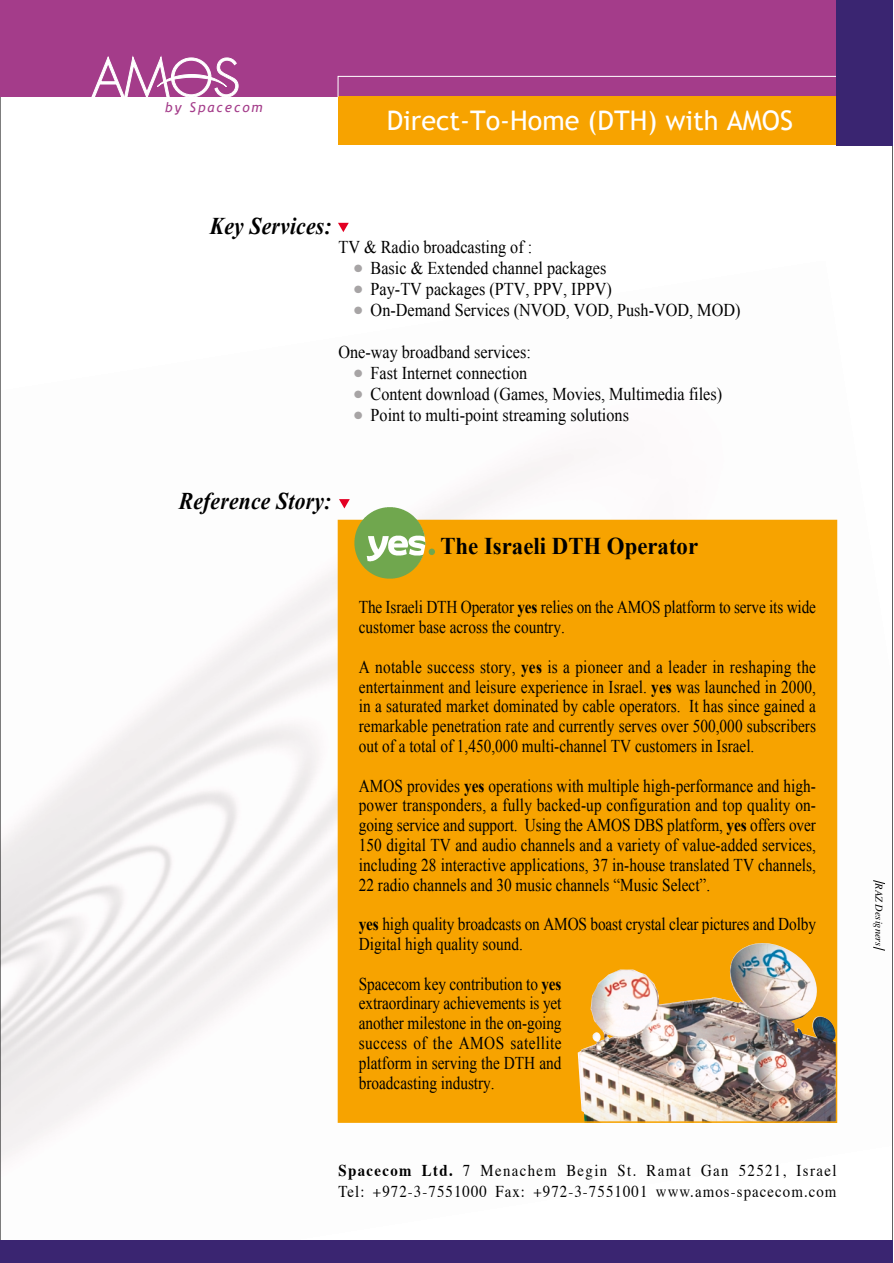
<style>
.page{position:relative;width:894px;height:1263px;background:#fff}
.page>*{position:absolute;margin:0;border:0;box-sizing:border-box;transform-origin:0 0}
.t1{font:27px "Trebuchet MS";color:#fff}
.t2{font:italic 700 24px "Times New Roman";letter-spacing:.01em;color:#000;scale:.9 1}
.t3{font:700 24px "Times New Roman";color:#000;scale:.95 1}
.t4{font:18px/19.8px "Times New Roman";color:#000;text-align:justify;scale:.85 1}
.t5{font:18px "Times New Roman";color:#000;scale:.9 1}
.t6{font:16.5px/21px "Times";letter-spacing:.075em;color:#000;scale:.9 1}
.t7{font:italic 13.5px "Trebuchet MS";letter-spacing:.15em;color:#a43c8a}
.t8{font:italic 10.5px "Times";color:#000}
.s1{color:#a7a4a5}
.s2{font-weight:700}
</style>
<div class="page">
<img style="left:2px;top:454px;width:889px;height:787px">
<div style="left:0;top:0;width:893px;height:97px;background:#a43c8a"></div>
<div style="left:339px;top:96px;width:498px;height:49px;background:#f7a300"></div>
<svg style="left:337px;top:75px;width:500px;height:23px"></svg>
<div style="left:837px;top:0;width:56px;height:145px;background:#3a2571"></div>
<svg style="left:91px;top:55px;width:148px;height:42px"></svg>
<svg style="left:338px;top:223px;width:11px;height:9px"></svg>
<div style="left:338px;top:520px;width:499px;height:602px;background:#f7a300"></div>
<img style="left:578px;top:943px;width:256px;height:177px">
<div style="left:338px;top:520px;width:499px;height:603px;border:2px solid #f7a300"></div>
<svg style="left:339px;top:499px;width:11px;height:9px"></svg>
<img style="left:355px;top:506px;width:80px;height:73px">
<svg style="left:873px;top:880px;width:12px;height:71px"></svg>
<div style="left:0;top:1241px;width:893px;height:22px;background:#3a2571"></div>
<p class="t7" style="left:165px;top:99px;width:99px">by Spacecom</p>
<h1 class="t1" style="left:387px;top:104px;width:408px">Direct-To-Home (DTH) with AMOS</h1>
<h2 class="t2" style="left:210px;top:213px;width:137px">Key Services:</h2>
<p class="t5" style="left:338px;top:237px;width:217px">TV &amp; Radio broadcasting of :</p>
<p class="t5" style="left:354px;top:258px;width:282px"><span class="s1">●</span> Basic &amp; Extended channel packages</p>
<p class="t5" style="left:354px;top:279px;width:288px"><span class="s1">●</span> Pay-TV packages (PTV, PPV, IPPV)</p>
<p class="t5" style="left:354px;top:300px;width:431px"><span class="s1">●</span> On-Demand Services (NVOD, VOD, Push-VOD, MOD)</p>
<p class="t5" style="left:338px;top:342px;width:215px">One-way broadband services:</p>
<p class="t5" style="left:354px;top:363px;width:194px"><span class="s1">●</span> Fast Internet connection</p>
<p class="t5" style="left:354px;top:384px;width:410px"><span class="s1">●</span> Content download (Games, Movies, Multimedia files)</p>
<p class="t5" style="left:354px;top:405px;width:307px"><span class="s1">●</span> Point to multi-point streaming solutions</p>
<h2 class="t2" style="left:179px;top:487px;width:171px">Reference Story:</h2>
<h2 class="t3" style="left:440px;top:533px;width:273px">The Israeli DTH Operator</h2>
<p class="t4" style="left:359px;top:597px;width:539px">The Israeli DTH Operator <span class="s2">yes</span> relies on the AMOS platform to serve its wide customer base across the country.</p>
<p class="t4" style="left:359px;top:657px;width:539px">A notable success story, <span class="s2">yes</span> is a pioneer and a leader in reshaping the entertainment and leisure experience in Israel. <span class="s2">yes</span> was launched in 2000, in a saturated market dominated by cable operators. It has since gained a remarkable penetration rate and currently serves over 500,000 subscribers out of a total of 1,450,000 multi-channel TV customers in Israel.</p>
<p class="t4" style="left:359px;top:776px;width:539px">AMOS provides <span class="s2">yes</span> operations with multiple high-performance and high&shy;power transponders, a fully backed-up configuration and top quality on&shy;going service and support. Using the AMOS DBS platform, <span class="s2">yes</span> offers over 150 digital TV and audio channels and a variety of value-added services, including 28 interactive applications, 37 in-house translated TV channels, 22 radio channels and 30 music channels “Music Select”.</p>
<p class="t4" style="left:359px;top:914px;width:539px"><span class="s2">yes</span> high quality broadcasts on AMOS boast crystal clear pictures and Dolby<br>Digital high quality sound.</p>
<p class="t4" style="left:359px;top:974px;width:240px">Spacecom key contribution to <span class="s2">yes </span>extraordinary achievements is yet another milestone in the on-going success of the AMOS satellite platform in serving the DTH and broadcasting industry.</p>
<p class="t6" style="left:338px;top:1162px;width:555px"><span class="s2">Spacecom Ltd.</span> 7 Menachem Begin St. Ramat Gan 52521, Israel<br>Tel: +972-3-7551000 Fax: +972-3-7551001 www.amos-spacecom.com</p>
<p class="t8" style="left:884px;top:883px;width:65px;rotate:90deg">RAZ Designers</p>
</div>
